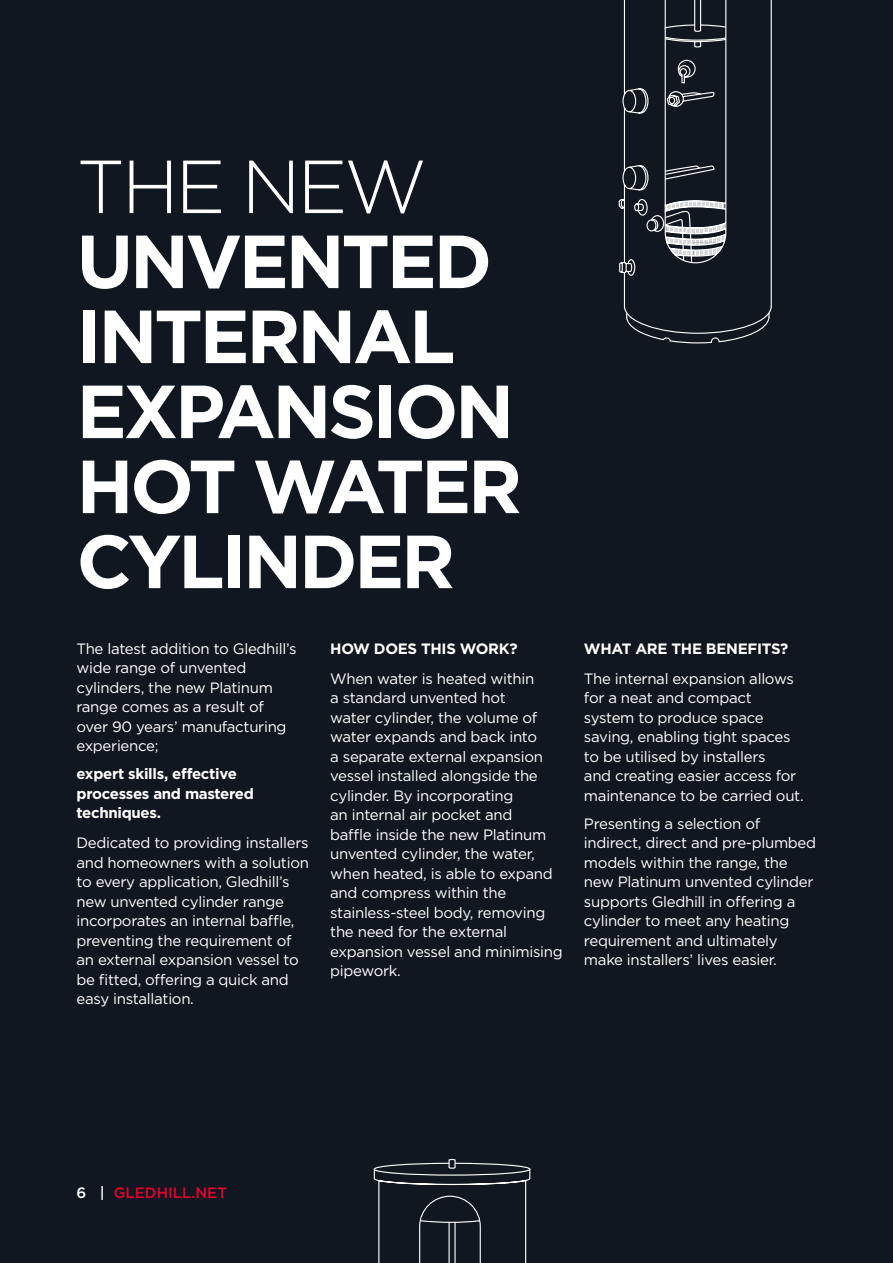
<style>
.page{position:relative;width:893px;height:1263px;background:#101720}
.page>*{position:absolute;margin:0;border:0;box-sizing:border-box;transform-origin:0 0}
.t1{font:700 75px/75px "Gotham";letter-spacing:-.045em;color:#fff}
.t2{font:300 75px "Gotham";letter-spacing:-.045em;color:#fff}
.t3{font:15px/19.5px "Gotham";letter-spacing:-.02em;color:#fff}
.t4{font:700 15px/19.5px "Gotham";letter-spacing:-.02em;color:#fff}
.t5{font:500 15px "Gotham";color:#e4032c}
.s1{color:#fff}
</style>
<div class="page">
<svg style="left:618px;top:0;width:154px;height:313px"></svg>
<svg style="left:619px;top:0;width:7px;height:276px"></svg>
<svg style="left:626px;top:0;width:144px;height:344px"></svg>
<svg style="left:373px;top:1159px;width:158px;height:104px"></svg>
<h1 class="t2" style="left:77px;top:139px;width:352px">THE NEW</h1>
<h1 class="t1" style="left:77px;top:224px;width:447px">UNVENTED<br>INTERNAL<br>EXPANSION<br>HOT WATER<br>CYLINDER</h1>
<p class="t3" style="left:77px;top:638px;width:222px">The latest addition to Gledhill’s wide range of unvented cylinders, the new Platinum range comes as a result of over 90 years’ manufacturing experience;</p>
<p class="t4" style="left:77px;top:764px;width:179px">expert skills, effective processes and mastered techniques.</p>
<p class="t3" style="left:77px;top:833px;width:234px">Dedicated to providing installers and homeowners with a solution to every application, Gledhill’s new unvented cylinder range incorporates an internal baffle, preventing the requirement of an external expansion vessel to be fitted, offering a quick and easy installation.</p>
<p class="t4" style="left:330px;top:638px;width:189px">HOW DOES THIS WORK?</p>
<p class="t3" style="left:330px;top:668px;width:234px">When water is heated within<br>a standard unvented hot<br>water cylinder, the volume of water expands and back into<br>a separate external expansion vessel installed alongside the cylinder. By incorporating<br>an internal air pocket and<br>baffle inside the new Platinum unvented cylinder, the water, when heated, is able to expand and compress within the stainless-steel body, removing the need for the external expansion vessel and minimising pipework.</p>
<p class="t4" style="left:584px;top:638px;width:206px">WHAT ARE THE BENEFITS?</p>
<p class="t3" style="left:584px;top:668px;width:221px">The internal expansion allows for a neat and compact system to produce space saving, enabling tight spaces to be utilised by installers<br>and creating easier access for maintenance to be carried out.</p>
<p class="t3" style="left:584px;top:813px;width:234px">Presenting a selection of indirect, direct and pre-plumbed models within the range, the new Platinum unvented cylinder supports Gledhill in offering a cylinder to meet any heating requirement and ultimately make installers’ lives easier.</p>
<p class="t5" style="left:77px;top:1183px;width:152px"><span class="s1">6 |</span> GLEDHILL.NET</p>
</div>
